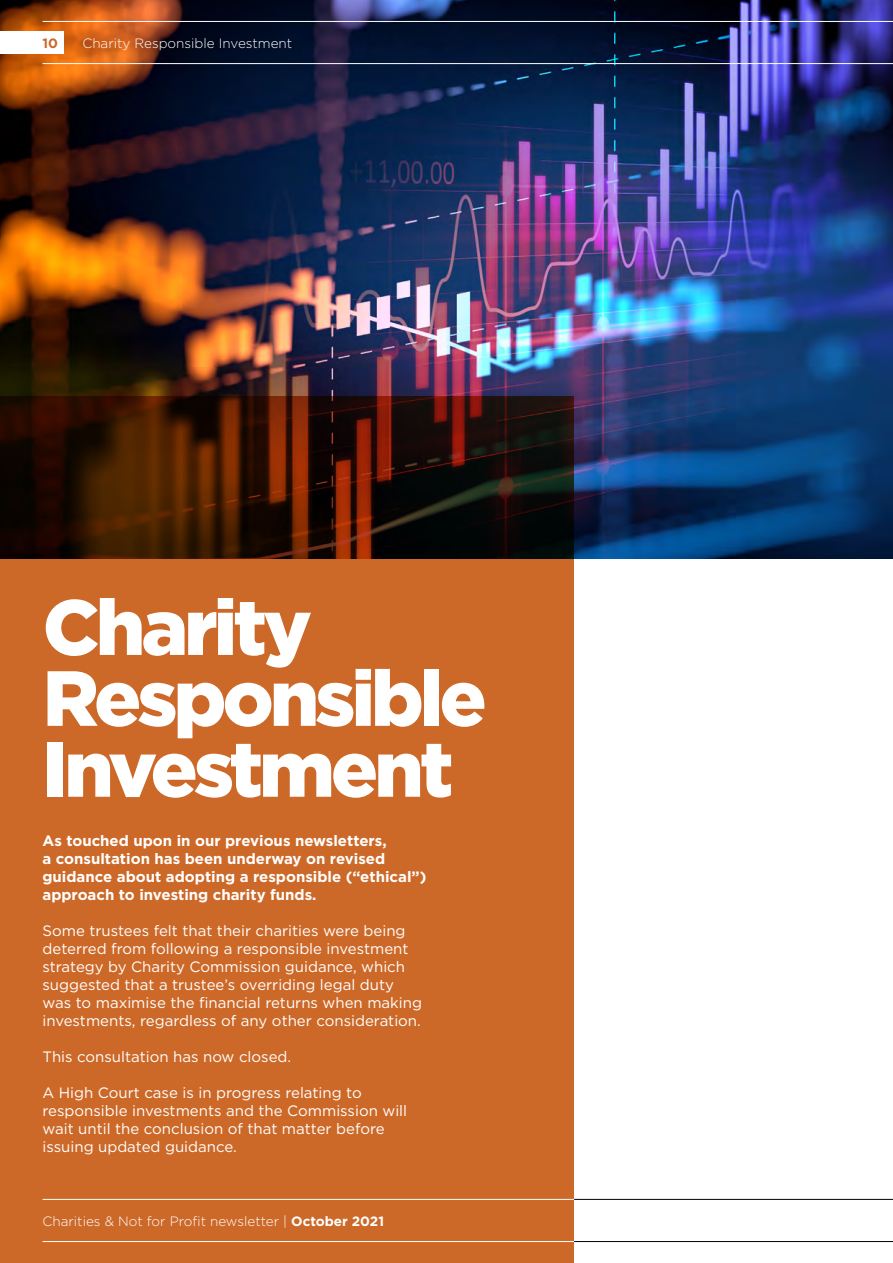
<style>
.page{position:relative;width:893px;height:1263px;background:#fff}
.page>*{position:absolute;margin:0;border:0;box-sizing:border-box;transform-origin:0 0}
.t1{font:900 78px/70.9px "Gotham";letter-spacing:-.05em;color:#fff}
.t2{font:15px/18px "Gotham";color:#fff}
.t3{font:700 15px/18px "Gotham";color:#fff}
.t4{font:300 13.5px "Gotham";color:#fff}
.t5{font:700 13.5px "Gotham";color:#cd6928}
.s1{font-weight:700}
</style>
<div class="page">
<img style="left:0;top:0;width:893px;height:558px">
<svg style="left:0;top:396px;width:574px;height:867px;background:#af5821"></svg>
<div style="left:0;top:32px;width:64px;height:22px;background:#fff"></div>
<hr style="left:574px;top:1241px;width:319px;height:1px;background:#000">
<hr style="left:574px;top:1199px;width:319px;height:1px;background:#000">
<hr style="left:43px;top:1241px;width:531px;height:1px;background:#fff">
<hr style="left:43px;top:1199px;width:531px;height:1px;background:#fff">
<hr style="left:43px;top:63px;width:850px;height:1px;background:#fff">
<hr style="left:43px;top:21px;width:850px;height:1px;background:#fff">
<p class="t5" style="left:43px;top:34px;width:17px">10</p>
<p class="t4" style="left:82px;top:35px;width:211px">Charity Responsible Investment</p>
<h1 class="t1" style="left:43px;top:591px;width:446px">Charity<br>Responsible</h1>
<h1 class="t1" style="left:43px;top:733px;width:412px">Investment</h1>
<p class="t3" style="left:43px;top:832px;width:385px">As touched upon in our previous newsletters,<br>a consultation has been underway on revised guidance about adopting a responsible (“ethical”) approach to investing charity funds.</p>
<p class="t2" style="left:43px;top:921px;width:381px">Some trustees felt that their charities were being deterred from following a responsible investment strategy by Charity Commission guidance, which suggested that a trustee’s overriding legal duty was to maximise the financial returns when making investments, regardless of any other consideration.</p>
<p class="t2" style="left:43px;top:1047px;width:250px">This consultation has now closed.</p>
<p class="t2" style="left:43px;top:1083px;width:366px">A High Court case is in progress relating to responsible investments and the Commission will wait until the conclusion of that matter before issuing updated guidance.</p>
<p class="t4" style="left:43px;top:1212px;width:343px">Charities &amp; Not for Profit newsletter | <span class="s1">October 2021</span></p>
</div>
